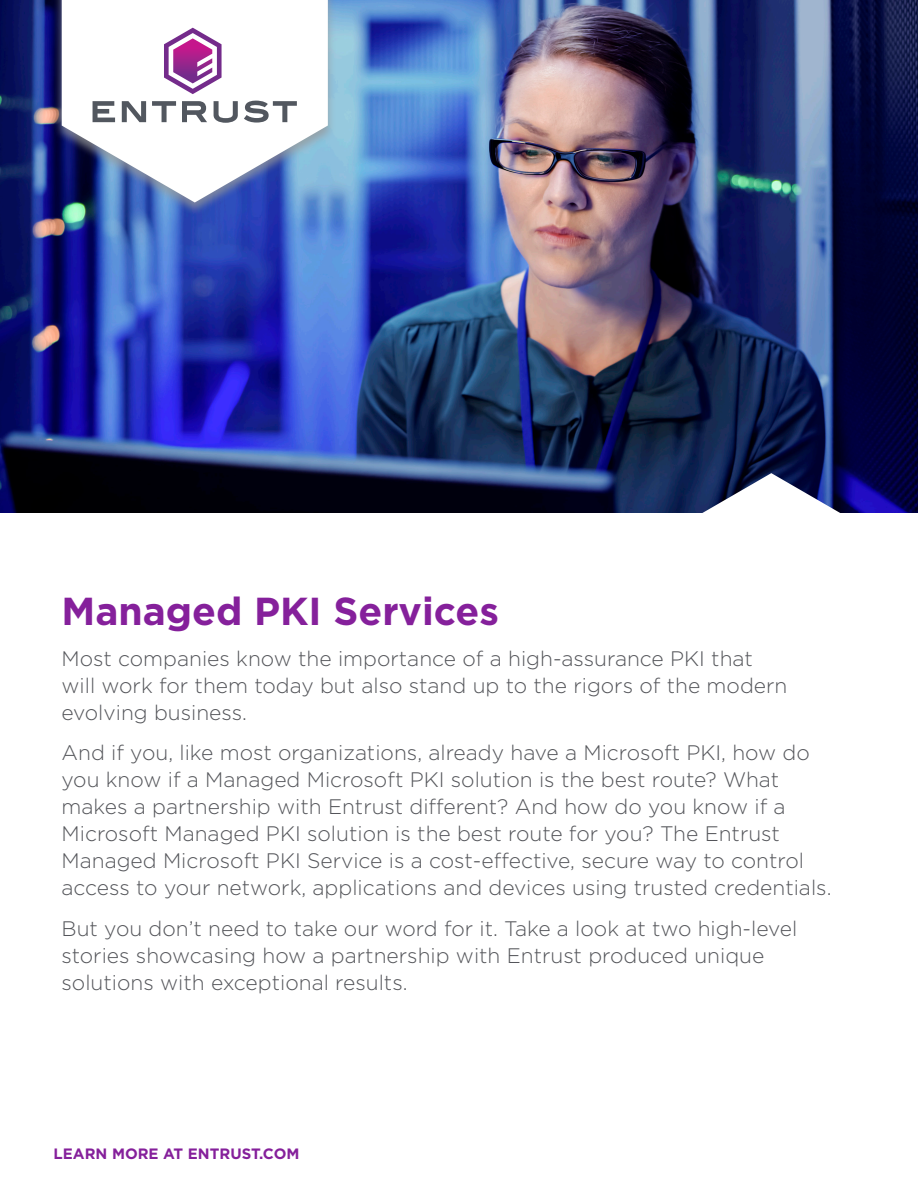
<style>
.page{position:relative;width:918px;height:1188px;background:#fff}
.page>*{position:absolute;margin:0;border:0;box-sizing:border-box;transform-origin:0 0}
.Headline{font:700 39px "Gotham";color:#85209b}
.Body_copy{font:300 21px/27px "Gotham";color:#54555a}
.CTA_URL_front{font:700 15px "Gotham";color:#85209b}
</style>
<div class="page">
<img style="left:0;top:0;width:918px;height:513px">
<div style="left:54px;top:0;width:282px;height:217px;background:#96989a;opacity:.75"></div>
<svg style="left:62px;top:0;width:266px;height:202px"></svg>
<svg style="left:93px;top:101px;width:22px;height:21px"></svg>
<svg style="left:122px;top:101px;width:24px;height:21px"></svg>
<svg style="left:152px;top:101px;width:24px;height:21px"></svg>
<svg style="left:182px;top:101px;width:25px;height:21px"></svg>
<svg style="left:214px;top:101px;width:24px;height:22px"></svg>
<svg style="left:244px;top:100px;width:53px;height:23px"></svg>
<svg style="left:164px;top:28px;width:58px;height:66px"></svg>
<svg style="left:701px;top:473px;width:141px;height:40px"></svg>
<p class="Headline" style="left:62px;top:586px;width:439px">Managed PKI Services</p>
<p class="Body_copy" style="left:62px;top:644px;width:727px">Most companies know the importance of a high-assurance PKI that will work for them today but also stand up to the rigors of the modern evolving business.</p>
<p class="Body_copy" style="left:62px;top:739px;width:771px">And if you, like most organizations, already have a Microsoft PKI, how do you know if a Managed Microsoft PKI solution is the best route? What makes a partnership with Entrust different? And how do you know if a Microsoft Managed PKI solution is the best route for you? The Entrust Managed Microsoft PKI Service is a cost-effective, secure way to control access to your network, applications and devices using trusted credentials.</p>
<p class="Body_copy" style="left:62px;top:914px;width:737px">But you don’t need to take our word for it. Take a look at two high-level stories showcasing how a partnership with Entrust produced unique solutions with exceptional results.</p>
<p class="CTA_URL_front" style="left:54px;top:1144px;width:247px">LEARN MORE AT ENTRUST.COM</p>
</div>
